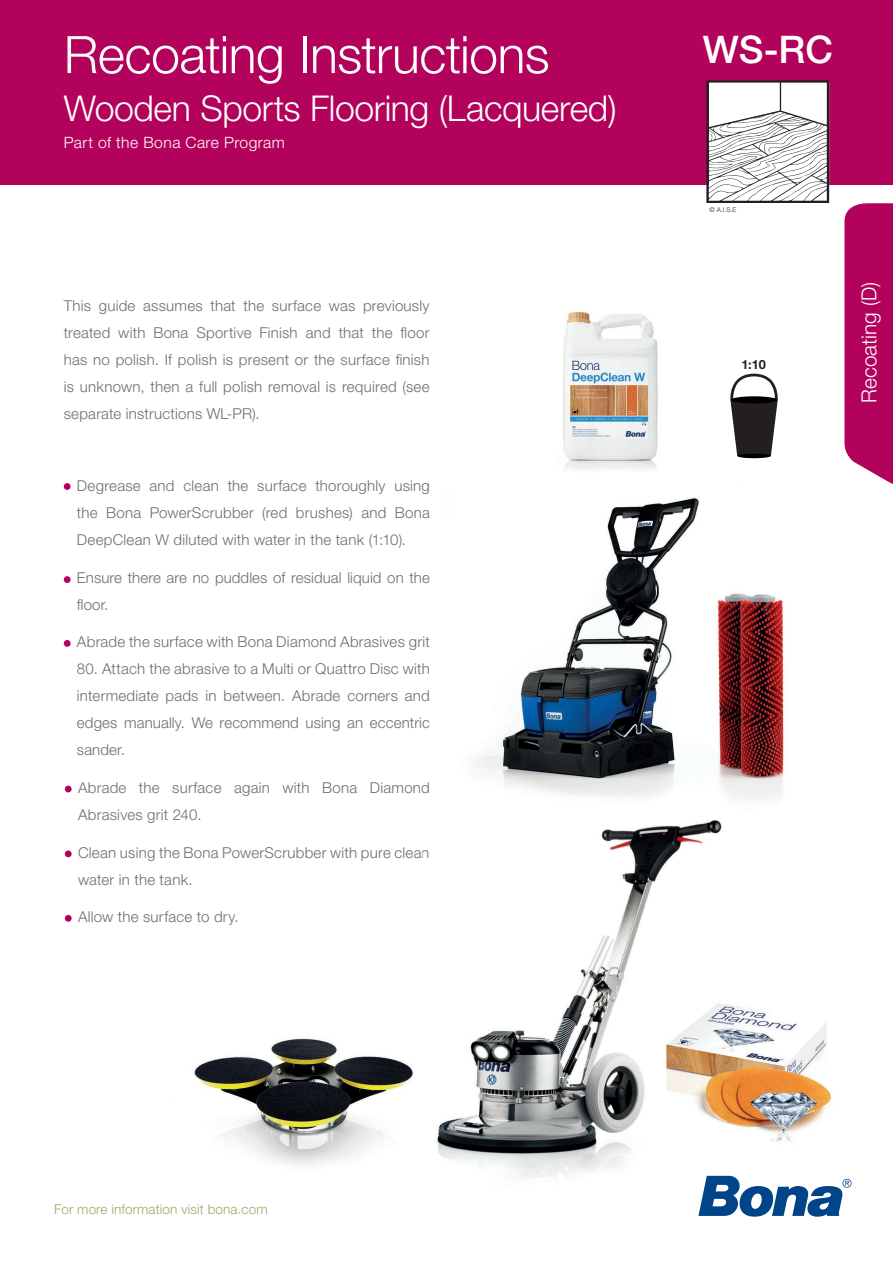
<style>
.page{position:relative;width:893px;height:1263px;background:#fff}
.page>*{position:absolute;margin:0;border:0;box-sizing:border-box;transform-origin:0 0}
.t1{font:300 51.75px "Helvetica Neue LT Std";letter-spacing:-.01em;color:#fff}
.t2{font:500 38.1px "Helvetica Neue LT Std";color:#fff}
.t3{font:300 35.55px "Helvetica Neue LT Std";letter-spacing:-.01em;color:#fff}
.t4{font:300 20.85px "Helvetica Neue LT Std";color:#fff}
.t5{font:300 15.6px "Helvetica Neue LT Std";letter-spacing:.03em;color:#fff}
.t6{font:300 15px/27px "Helvetica Neue LT Std";letter-spacing:.015em;color:#6c6d70;text-align:justify}
.t7{font:300 13.5px "Helvetica Neue LT Std";letter-spacing:.01em;color:#95ad6a}
.t8{font:700 12.75px "Helvetica Neue LT Std";color:#231f20}
.t9{font:300 6.6px "Helvetica Neue LT Std";color:#231f20}
</style>
<div class="page">
<img style="left:563px;top:311px;width:95px;height:159px">
<img style="left:474px;top:498px;width:225px;height:299px">
<div style="left:0;top:0;width:893px;height:184px;background:#b3025b"></div>
<div style="left:65px;top:786px;width:7px;height:6px;background:#b3025b;border-radius:50%"></div>
<div style="left:65px;top:850px;width:7px;height:7px;background:#b3025b;border-radius:50%"></div>
<div style="left:65px;top:915px;width:7px;height:7px;background:#b3025b;border-radius:50%"></div>
<svg style="left:698px;top:1176px;width:153px;height:41px"></svg>
<svg style="left:706px;top:80px;width:123px;height:123px;background:#d9d6d7"></svg>
<div style="left:64px;top:483px;width:7px;height:7px;background:#b3025b;border-radius:50%"></div>
<div style="left:64px;top:576px;width:7px;height:7px;background:#b3025b;border-radius:50%"></div>
<div style="left:64px;top:640px;width:7px;height:7px;background:#b3025b;border-radius:50%"></div>
<svg style="left:730px;top:374px;width:48px;height:82px"></svg>
<div style="left:731px;top:396px;width:46px;height:7px;background:#000;border-radius:50%"></div>
<hr style="left:737px;top:454px;width:34px;height:4px;background:#000;border-radius:50%">
<img style="left:170px;top:1038px;width:243px;height:128px">
<img style="left:731px;top:1005px;width:101px;height:137px">
<svg style="left:844px;top:203px;width:49px;height:281px;background:#b81265"></svg>
<img style="left:717px;top:593px;width:68px;height:207px">
<img style="left:437px;top:798px;width:294px;height:414px">
<p class="t1" style="left:64px;top:23px;width:487px">Recoating Instructions</p>
<p class="t2" style="left:703px;top:27px;width:132px">WS-RC</p>
<p class="t3" style="left:64px;top:87px;width:554px">Wooden Sports Flooring (Lacquered)</p>
<p class="t5" style="left:64px;top:133px;width:223px">Part of the Bona Care Program</p>
<p class="t6" style="left:64px;top:291px;width:367px">This guide assumes that the surface was previously treated with Bona Sportive Finish and that the floor has no polish. If polish is present or the surface finish is unknown, then a full polish removal is required (see separate instructions WL-PR).</p>
<p class="t6" style="left:77px;top:472px;width:354px">Degrease and clean the surface thoroughly using the Bona PowerScrubber (red brushes) and Bona DeepClean W diluted with water in the tank (1:10).</p>
<p class="t6" style="left:77px;top:564px;width:354px">Ensure there are no puddles of residual liquid on the floor.</p>
<p class="t6" style="left:77px;top:628px;width:354px">Abrade the surface with Bona Diamond Abrasives grit</p>
<p class="t6" style="left:77px;top:655px;width:354px">80. Attach the abrasive to a Multi or Quattro Disc with intermediate pads in between. Abrade corners and edges manually. We recommend using an eccentric sander.</p>
<p class="t6" style="left:78px;top:774px;width:353px">Abrade the surface again with Bona Diamond<br>Abrasives grit 240.</p>
<p class="t6" style="left:78px;top:838px;width:353px">Clean using the Bona PowerScrubber with pure clean water in the tank.</p>
<p class="t6" style="left:78px;top:903px;width:162px">Allow the surface to dry.</p>
<p class="t9" style="left:709px;top:206px;width:28px">© A.I.S.E</p>
<p class="t8" style="left:741px;top:357px;width:26px">1:10</p>
<p class="t4" style="left:856px;top:403px;width:122px;rotate:-90deg">Recoating (D)</p>
<p class="t7" style="left:54px;top:1200px;width:215px">For more information visit bona.com</p>
</div>
